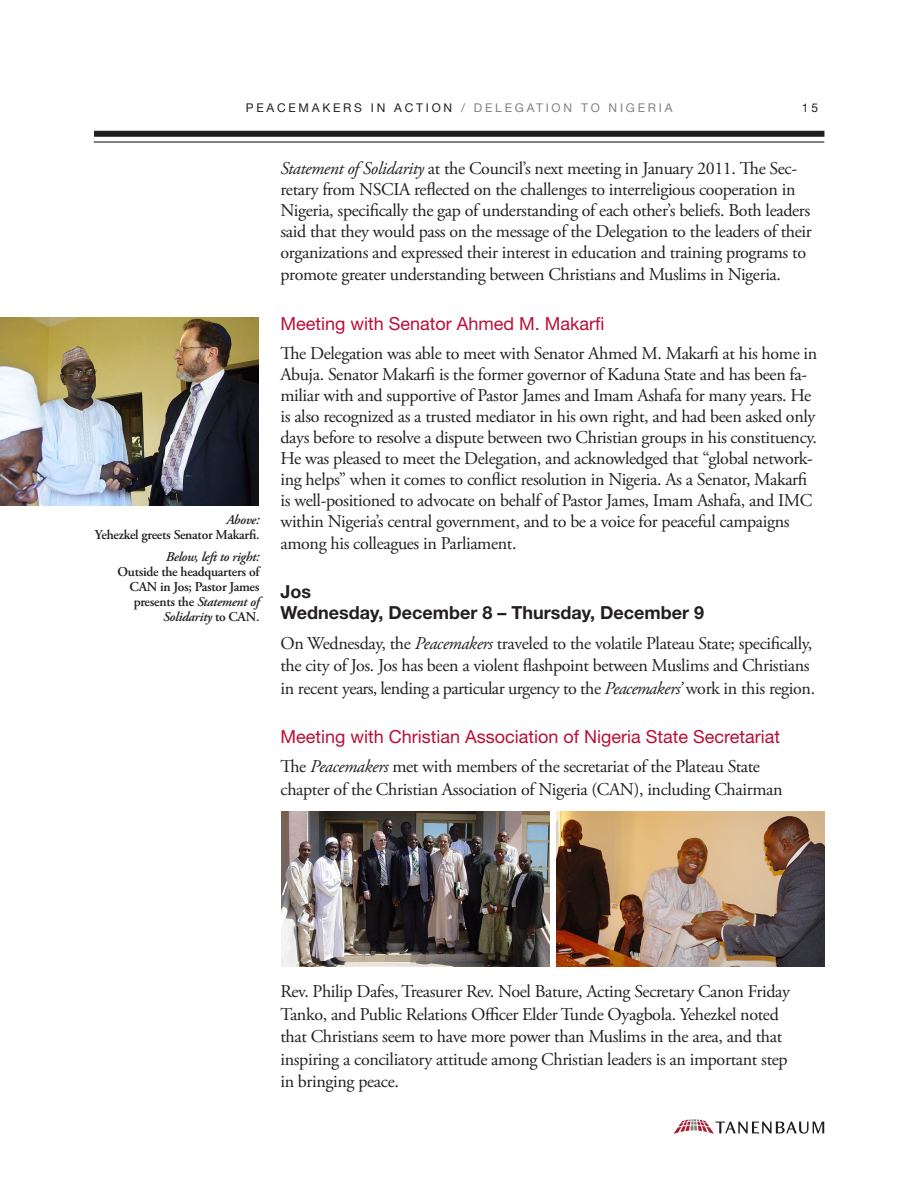
<style>
.page{position:relative;width:918px;height:1188px;background:#fff}
.page>*{position:absolute;margin:0;border:0;box-sizing:border-box;transform-origin:0 0}
.t1{font:18px/21.1px "Adobe Garamond Pro";letter-spacing:-.02em;color:#231f20}
.t2{font:18px "Helvetica Neue";color:#b90f36}
.t3{font:700 18px "Helvetica Neue";color:#231f20}
.t4{font:600 13.5px/15px "Adobe Garamond Pro";letter-spacing:-.02em;color:#231f20;text-align:right}
.t5{font:italic 600 13.5px "Adobe Garamond Pro";letter-spacing:-.02em;color:#231f20}
.t6{font:12px "Helvetica Neue";letter-spacing:.23em;color:#828081}
.t7{font:12px "Helvetica Neue";color:#231f20}
.s1{color:#231f20}
.s2{font-style:italic}
</style>
<div class="page">
<div style="left:94px;top:131px;width:730px;height:6px;background:#231f20"></div>
<hr style="left:94px;top:141px;width:730px;height:2px;background:#231f20">
<svg style="left:674px;top:1119px;width:150px;height:15px"></svg>
<img style="left:0;top:317px;width:259px;height:189px">
<img style="left:282px;top:812px;width:268px;height:154px">
<img style="left:556px;top:812px;width:268px;height:154px">
<p class="t6" style="left:246px;top:100px;width:428px"><span class="s1">PEACEMAKERS IN ACTION</span> / DELEGATION TO NIGERIA</p>
<p class="t7" style="left:802px;top:100px;width:18px">15</p>
<p class="t5" style="left:226px;top:512px;width:35px">Above:</p>
<p class="t4" style="left:95px;top:528px;width:166px">Yehezkel greets Senator Makarfi.</p>
<p class="t5" style="left:166px;top:549px;width:95px">Below, left to right:</p>
<p class="t4" style="left:118px;top:564px;width:143px">Outside the headquarters of<br>CAN in Jos; Pastor James presents the <span class="s2">Statement of<br>Solidarity</span> to CAN.</p>
<p class="t1" style="left:281px;top:158px;width:533px"><span class="s2">Statement of Solidarity</span> at the Council’s next meeting in January 2011. The Sec&shy;retary from NSCIA reflected on the challenges to interreligious cooperation in Nigeria, specifically the gap of understanding of each other’s beliefs. Both leaders said that they would pass on the message of the Delegation to the leaders of their organizations and expressed their interest in education and training programs to promote greater understanding between Christians and Muslims in Nigeria.</p>
<p class="t2" style="left:281px;top:312px;width:326px">Meeting with Senator Ahmed M. Makarfi</p>
<p class="t1" style="left:281px;top:343px;width:538px">The Delegation was able to meet with Senator Ahmed M. Makarfi at his home in Abuja. Senator Makarfi is the former governor of Kaduna State and has been fa&shy;miliar with and supportive of Pastor James and Imam Ashafa for many years. He is also recognized as a trusted mediator in his own right, and had been asked only days before to resolve a dispute between two Christian groups in his constituency.<br>He was pleased to meet the Delegation, and acknowledged that “global network&shy;ing helps” when it comes to conflict resolution in Nigeria. As a Senator, Makarfi is well-positioned to advocate on behalf of Pastor James, Imam Ashafa, and IMC within Nigeria’s central government, and to be a voice for peaceful campaigns among his colleagues in Parliament.</p>
<p class="t3" style="left:281px;top:580px;width:32px">Jos</p>
<p class="t3" style="left:281px;top:602px;width:425px">Wednesday, December 8 – Thursday, December 9</p>
<p class="t1" style="left:281px;top:632px;width:536px;line-height:22.5px">On Wednesday, the <span class="s2">Peacemakers</span> traveled to the volatile Plateau State; specifically, the city of Jos. Jos has been a violent flashpoint between Muslims and Christians in recent years, lending a particular urgency to the <span class="s2">Peacemakers’</span> work in this region.</p>
<p class="t2" style="left:281px;top:726px;width:501px">Meeting with Christian Association of Nigeria State Secretariat</p>
<p class="t1" style="left:281px;top:756px;width:504px;line-height:22.5px">The <span class="s2">Peacemakers</span> met with members of the secretariat of the Plateau State chapter of the Christian Association of Nigeria (CAN), including Chairman</p>
<p class="t1" style="left:281px;top:981px;width:511px;line-height:22.5px">Rev. Philip Dafes, Treasurer Rev. Noel Bature, Acting Secretary Canon Friday Tanko, and Public Relations Officer Elder Tunde Oyagbola. Yehezkel noted that Christians seem to have more power than Muslims in the area, and that inspiring a conciliatory attitude among Christian leaders is an important step in bringing peace.</p>
</div>
